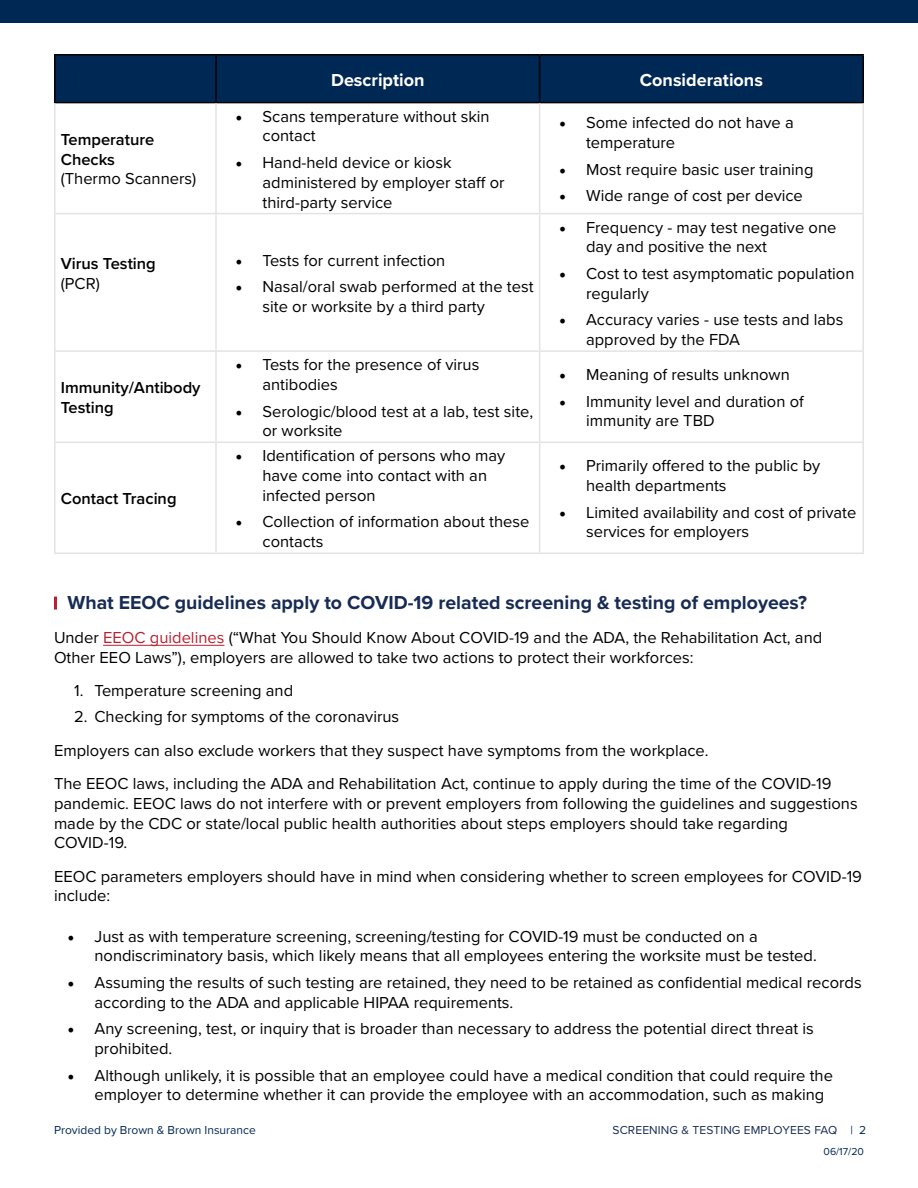
<style>
.page{position:relative;width:918px;height:1188px;background:#fff}
.page>*{position:absolute;margin:0;border:0;box-sizing:border-box;transform-origin:0 0}
.t1{font:700 19.5px "Proxima Nova";color:#172b54}
.t2{font:700 18px "Proxima Nova";color:#fff}
.t3{font:16.5px/19.8px "Proxima Nova";color:#000}
.t4{font:600 16.5px/19.8px "Proxima Nova";color:#000}
.t5{font:12px "Proxima Nova";letter-spacing:.01em;color:#172b54}
.t6{font:12px "Proxima Nova";color:#002855}
.t7{font:10.5px "Proxima Nova";color:#002855}
.s1{font-weight:400}
.s2{font-family:"Minion Pro";font-size:18px}
.s3{color:#ba2031}
.s4{color:#002855}
</style>
<div class="page">
<div style="left:0;top:0;width:918px;height:23px;background:#002855"></div>
<svg style="left:54px;top:597px;width:3px;height:13px"></svg>
<div style="left:55px;top:55px;width:161px;height:48px;background:#002855"></div>
<div style="left:217px;top:56px;width:645px;height:46px;background:#002855"></div>
<hr style="left:54px;top:54px;width:162px;height:2px;background:#000">
<hr style="left:54px;top:56px;width:2px;height:46px;background:#000">
<hr style="left:216px;top:54px;width:324px;height:2px;background:#000">
<hr style="left:215px;top:56px;width:2px;height:46px;background:#000">
<hr style="left:540px;top:54px;width:324px;height:2px;background:#000">
<hr style="left:539px;top:56px;width:1px;height:46px;background:#000">
<hr style="left:862px;top:56px;width:2px;height:46px;background:#000">
<hr style="left:54px;top:102px;width:162px;height:1px;background:#000">
<hr style="left:216px;top:102px;width:324px;height:1px;background:#000">
<hr style="left:540px;top:102px;width:324px;height:1px;background:#000">
<hr style="left:54px;top:103px;width:2px;height:110px;background:#e3e3e4">
<hr style="left:215px;top:103px;width:2px;height:110px;background:#e3e3e4">
<hr style="left:539px;top:103px;width:1px;height:110px;background:#e3e3e4">
<hr style="left:862px;top:103px;width:2px;height:110px;background:#e3e3e4">
<hr style="left:54px;top:213px;width:162px;height:1px;background:#e3e3e4">
<hr style="left:54px;top:214px;width:2px;height:136px;background:#e3e3e4">
<hr style="left:216px;top:213px;width:324px;height:1px;background:#e3e3e4">
<hr style="left:215px;top:214px;width:2px;height:136px;background:#e3e3e4">
<hr style="left:540px;top:213px;width:324px;height:1px;background:#e3e3e4">
<hr style="left:539px;top:214px;width:1px;height:136px;background:#e3e3e4">
<hr style="left:862px;top:214px;width:2px;height:136px;background:#e3e3e4">
<hr style="left:54px;top:350px;width:162px;height:2px;background:#e3e3e4">
<hr style="left:54px;top:352px;width:2px;height:90px;background:#e3e3e4">
<hr style="left:216px;top:350px;width:324px;height:2px;background:#e3e3e4">
<hr style="left:215px;top:352px;width:2px;height:90px;background:#e3e3e4">
<hr style="left:540px;top:350px;width:324px;height:2px;background:#e3e3e4">
<hr style="left:539px;top:352px;width:1px;height:90px;background:#e3e3e4">
<hr style="left:862px;top:352px;width:2px;height:90px;background:#e3e3e4">
<hr style="left:54px;top:442px;width:162px;height:1px;background:#e3e3e4">
<hr style="left:54px;top:443px;width:2px;height:110px;background:#e3e3e4">
<hr style="left:216px;top:442px;width:324px;height:1px;background:#e3e3e4">
<hr style="left:215px;top:443px;width:2px;height:110px;background:#e3e3e4">
<hr style="left:540px;top:442px;width:324px;height:1px;background:#e3e3e4">
<hr style="left:539px;top:443px;width:1px;height:110px;background:#e3e3e4">
<hr style="left:862px;top:443px;width:2px;height:110px;background:#e3e3e4">
<hr style="left:54px;top:553px;width:162px;height:1px;background:#e3e3e4">
<hr style="left:216px;top:553px;width:324px;height:1px;background:#e3e3e4">
<hr style="left:540px;top:553px;width:324px;height:1px;background:#e3e3e4">
<hr style="left:103px;top:645px;width:121px;height:1px;background:#ba2031">
<p class="t4" style="left:61px;top:129px;width:137px">Temperature<br>Checks<br><span class="s1">(Thermo Scanners)</span></p>
<p class="t4" style="left:61px;top:253px;width:97px">Virus Testing</p>
<p class="t3" style="left:61px;top:273px;width:41px">(PCR)</p>
<p class="t4" style="left:61px;top:377px;width:141px">Immunity/Antibody<br>Testing</p>
<p class="t4" style="left:61px;top:488px;width:117px">Contact Tracing</p>
<p class="t2" style="left:331px;top:66px;width:95px">Description</p>
<p class="t2" style="left:640px;top:66px;width:124px">Considerations</p>
<p class="t3" style="left:262px;top:106px;width:229px;text-indent:-27px"><span class="s2">•</span> Scans temperature without skin contact</p>
<p class="t3" style="left:262px;top:152px;width:244px;text-indent:-27px"><span class="s2">•</span> Hand-held device or kiosk administered by employer staff or third-party service</p>
<p class="t3" style="left:236px;top:250px;width:211px"><span class="s2">•</span> Tests for current infection</p>
<p class="t3" style="left:262px;top:276px;width:273px;text-indent:-27px"><span class="s2">•</span> Nasal/oral swab performed at the test site or worksite by a third party</p>
<p class="t3" style="left:262px;top:354px;width:218px;text-indent:-27px"><span class="s2">•</span> Tests for the presence of virus antibodies</p>
<p class="t3" style="left:262px;top:400px;width:272px;text-indent:-27px"><span class="s2">•</span> Serologic/blood test at a lab, test site, or worksite</p>
<p class="t3" style="left:262px;top:445px;width:244px;text-indent:-27px"><span class="s2">•</span> Identification of persons who may have come into contact with an infected person</p>
<p class="t3" style="left:262px;top:511px;width:268px;text-indent:-27px"><span class="s2">•</span> Collection of information about these contacts</p>
<p class="t3" style="left:586px;top:112px;width:209px;text-indent:-27px"><span class="s2">•</span> Some infected do not have a temperature</p>
<p class="t3" style="left:559px;top:158px;width:256px"><span class="s2">•</span> Most require basic user training</p>
<p class="t3" style="left:559px;top:185px;width:245px"><span class="s2">•</span> Wide range of cost per device</p>
<p class="t3" style="left:586px;top:216px;width:252px;text-indent:-27px"><span class="s2">•</span> Frequency - may test negative one day and positive the next</p>
<p class="t3" style="left:586px;top:263px;width:270px;text-indent:-27px"><span class="s2">•</span> Cost to test asymptomatic population regularly</p>
<p class="t3" style="left:586px;top:309px;width:259px;text-indent:-27px"><span class="s2">•</span> Accuracy varies - use tests and labs approved by the FDA</p>
<p class="t3" style="left:559px;top:364px;width:232px"><span class="s2">•</span> Meaning of results unknown</p>
<p class="t3" style="left:586px;top:390px;width:219px;text-indent:-27px"><span class="s2">•</span> Immunity level and duration of immunity are TBD</p>
<p class="t3" style="left:586px;top:455px;width:236px;text-indent:-27px"><span class="s2">•</span> Primarily offered to the public by health departments</p>
<p class="t3" style="left:586px;top:501px;width:272px;text-indent:-27px"><span class="s2">•</span> Limited availability and cost of private services for employers</p>
<p class="t1" style="left:68px;top:588px;width:741px">What EEOC guidelines apply to COVID-19 related screening &amp; testing of employees?</p>
<p class="t3" style="left:54px;top:627px;width:770px">Under <span class="s3">EEOC guidelines</span> (“What You Should Know About COVID-19 and the ADA, the Rehabilitation Act, and<br>Other EEO Laws”), employers are allowed to take two actions to protect their workforces:</p>
<p class="t3" style="left:74px;top:680px;width:220px">1. Temperature screening and</p>
<p class="t3" style="left:74px;top:706px;width:327px">2. Checking for symptoms of the coronavirus</p>
<p class="t3" style="left:54px;top:740px;width:656px">Employers can also exclude workers that they suspect have symptoms from the workplace.</p>
<p class="t3" style="left:54px;top:773px;width:805px">The EEOC laws, including the ADA and Rehabilitation Act, continue to apply during the time of the COVID-19 pandemic. EEOC laws do not interfere with or prevent employers from following the guidelines and suggestions made by the CDC or state/local public health authorities about steps employers should take regarding COVID-19.</p>
<p class="t3" style="left:54px;top:866px;width:810px">EEOC parameters employers should have in mind when considering whether to screen employees for COVID-19 include:</p>
<p class="t3" style="left:94px;top:925px;width:724px;text-indent:-27px"><span class="s2">•</span> Just as with temperature screening, screening/testing for COVID-19 must be conducted on a nondiscriminatory basis, which likely means that all employees entering the worksite must be tested.</p>
<p class="t3" style="left:94px;top:972px;width:769px;text-indent:-27px"><span class="s2">•</span> Assuming the results of such testing are retained, they need to be retained as confidential medical records according to the ADA and applicable HIPAA requirements.</p>
<p class="t3" style="left:94px;top:1018px;width:721px;text-indent:-27px"><span class="s2">•</span> Any screening, test, or inquiry that is broader than necessary to address the potential direct threat is prohibited.</p>
<p class="t3" style="left:94px;top:1064px;width:740px;text-indent:-27px"><span class="s2">•</span> Although unlikely, it is possible that an employee could have a medical condition that could require the employer to determine whether it can provide the employee with an accommodation, such as making</p>
<p class="t6" style="left:54px;top:1121px;width:203px">Provided by Brown &amp; Brown Insurance</p>
<p class="t5" style="left:613px;top:1121px;width:255px">SCREENING &amp; TESTING EMPLOYEES FAQ <span class="s4">| 2</span></p>
<p class="t7" style="left:824px;top:1144px;width:42px">06/17/20</p>
</div>
